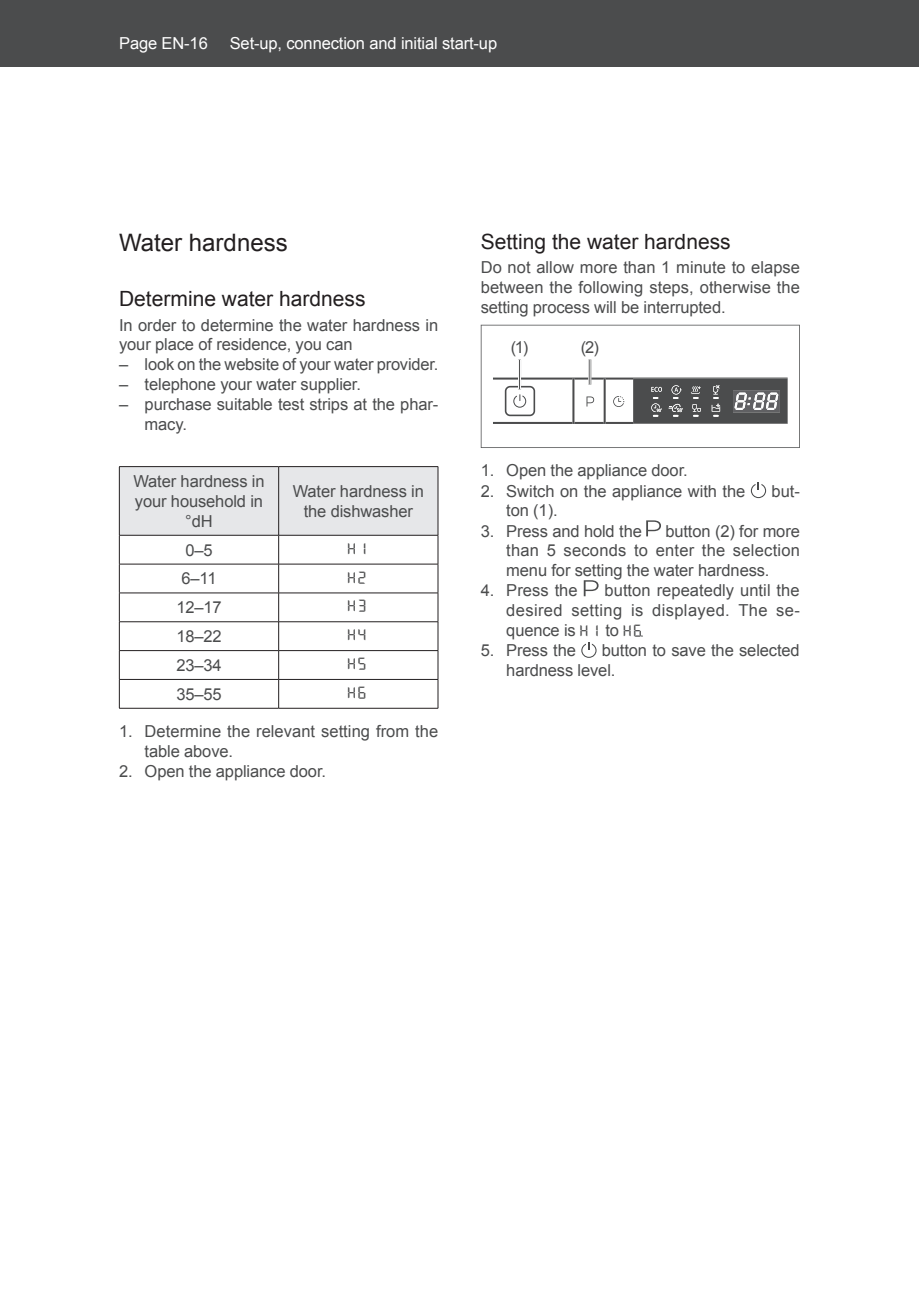
<style>
.page{position:relative;width:919px;height:1289px;background:#fff}
.page>*{position:absolute;margin:0;border:0;box-sizing:border-box;transform-origin:0 0}
.t1{font:24px "Arial";color:#231f20}
.t2{font:21px "Arial";color:#231f20}
.t3{font:18.15px "AF LED7 Seg 3";color:#4b4c4d}
.t4{font:16.5px/19.8px "Arial";letter-spacing:-.01em;color:#4b4c4d}
.t5{font:16.5px "Arial";letter-spacing:-.01em;color:#fff}
.s1{font-family:"AF LED7 Seg 3";font-size:18.15px}
</style>
<div class="page">
<div style="left:906px;top:0;width:12px;height:67px;background:#4b4c4d"></div>
<div style="left:0;top:0;width:906px;height:67px;background:#4b4c4d"></div>
<svg style="left:119px;top:467px;width:319px;height:241px"></svg>
<hr style="left:119px;top:708px;width:160px;height:1px;background:#231f20">
<hr style="left:279px;top:708px;width:159px;height:1px;background:#231f20">
<hr style="left:119px;top:466px;width:160px;height:1px;background:#231f20">
<hr style="left:119px;top:467px;width:1px;height:68px;background:#231f20">
<hr style="left:279px;top:466px;width:159px;height:1px;background:#231f20">
<hr style="left:437px;top:467px;width:1px;height:68px;background:#231f20">
<hr style="left:119px;top:535px;width:160px;height:1px;background:#231f20">
<hr style="left:279px;top:535px;width:159px;height:1px;background:#231f20">
<svg style="left:480px;top:325px;width:319px;height:123px"></svg>
<svg style="left:750px;top:482px;width:16px;height:16px"></svg>
<svg style="left:646px;top:520px;width:15px;height:16px"></svg>
<svg style="left:583px;top:580px;width:15px;height:16px"></svg>
<svg style="left:581px;top:642px;width:15px;height:16px"></svg>
<p class="t5" style="left:119px;top:33px;width:90px">Page EN-16</p>
<p class="t5" style="left:230px;top:33px;width:269px">Set-up, connection and initial start-up</p>
<h1 class="t1" style="left:119px;top:227px;width:170px">Water hardness</h1>
<p class="t2" style="left:119px;top:285px;width:248px">Determine water hardness</p>
<p class="t4" style="left:119px;top:315px;width:321px">In order to determine the water hardness in your place of residence, you can</p>
<p class="t4" style="left:119px;top:354px;width:321px">– look on the website of your water provider.</p>
<p class="t4" style="left:119px;top:374px;width:243px">– telephone your water supplier.</p>
<p class="t4" style="left:145px;top:394px;width:295px;text-indent:-26px">– purchase suitable test strips at the phar&shy;macy.</p>
<p class="t4" style="left:133px;top:471px;width:133px;text-align:center">Water hardness in your household in °dH</p>
<p class="t4" style="left:293px;top:481px;width:133px;text-align:center">Water hardness in the dishwasher</p>
<p class="t4" style="left:185px;top:540px;width:29px">0–5</p>
<p class="t3" style="left:348px;top:539px;width:25px">H1</p>
<p class="t4" style="left:181px;top:569px;width:37px">6–11</p>
<p class="t3" style="left:348px;top:568px;width:25px">H2</p>
<p class="t4" style="left:176px;top:597px;width:47px">12–17</p>
<p class="t3" style="left:348px;top:597px;width:25px">H3</p>
<p class="t4" style="left:176px;top:626px;width:47px">18–22</p>
<p class="t3" style="left:348px;top:626px;width:25px">H4</p>
<p class="t4" style="left:176px;top:655px;width:47px">23–34</p>
<p class="t3" style="left:348px;top:654px;width:25px">H5</p>
<p class="t4" style="left:176px;top:684px;width:47px">35–55</p>
<p class="t3" style="left:348px;top:683px;width:25px">H6</p>
<p class="t4" style="left:145px;top:721px;width:295px;text-indent:-26px">1. Determine the relevant setting from the table above.</p>
<p class="t4" style="left:119px;top:761px;width:208px">2. Open the appliance door.</p>
<p class="t2" style="left:480px;top:228px;width:251px">Setting the water hardness</p>
<p class="t4" style="left:480px;top:258px;width:321px;text-align:justify">Do not allow more than 1 minute to elapse between the following steps, otherwise the setting process will be interrupted.</p>
<p class="t4" style="left:511px;top:337px;width:19px">(1)</p>
<p class="t4" style="left:580px;top:337px;width:20px">(2)</p>
<p class="t4" style="left:480px;top:461px;width:208px">1. Open the appliance door.</p>
<p class="t4" style="left:480px;top:481px;width:266px">2. Switch on the appliance with the</p>
<p class="t4" style="left:771px;top:481px;width:30px">but-</p>
<p class="t4" style="left:506px;top:501px;width:53px">ton (1).</p>
<p class="t4" style="left:480px;top:521px;width:163px">3. Press and hold the</p>
<p class="t4" style="left:506px;top:521px;width:295px;text-align:justify;text-indent:159px">button (2) for more than 5 seconds to enter the selection menu for setting the water hardness.</p>
<p class="t4" style="left:480px;top:581px;width:98px">4. Press the</p>
<p class="t4" style="left:506px;top:581px;width:295px;text-align:justify;text-indent:98px">button repeatedly until the desired setting is displayed. The se&shy;quence is <span class="s1">H1</span> to <span class="s1">H6.</span></p>
<p class="t4" style="left:480px;top:640px;width:97px">5. Press the</p>
<p class="t4" style="left:506px;top:640px;width:295px;text-indent:95px">button to save the selected hardness level.</p>
</div>
